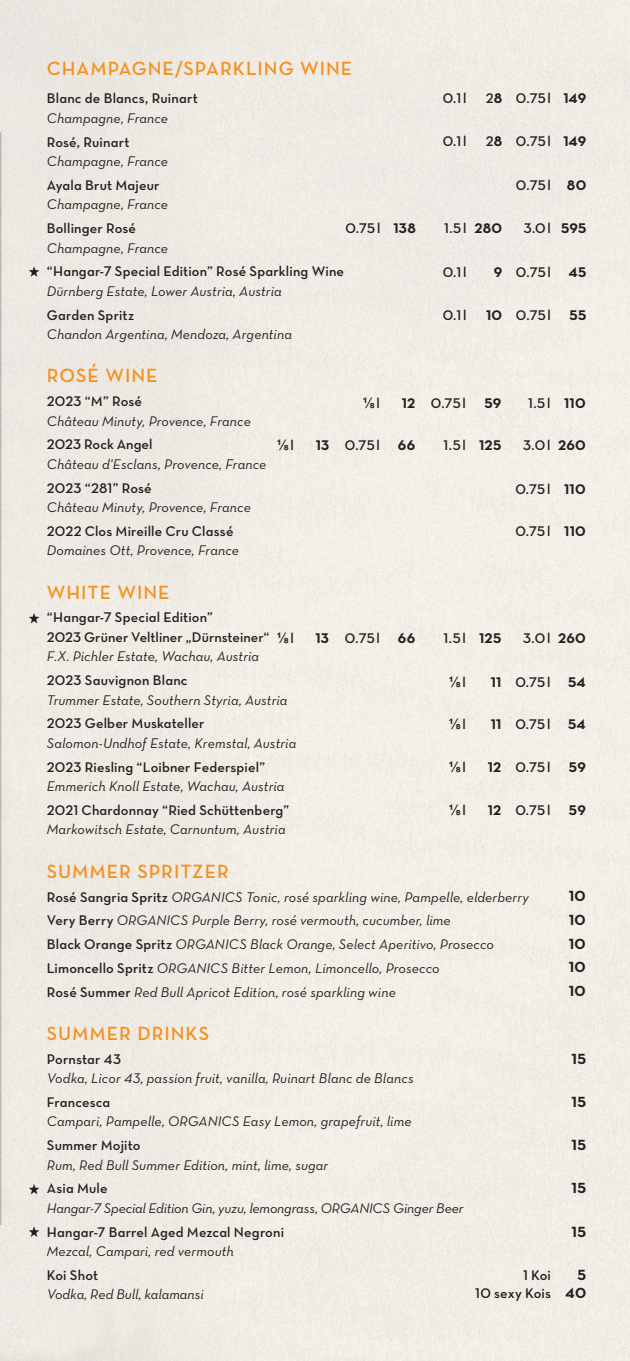
<style>
.page{position:relative;width:630px;height:1361px;background:#fff}
.page>*{position:absolute;margin:0;border:0;box-sizing:border-box;transform-origin:0 0}
.t1{font:19.5px "Neutra Text Demi Alt";letter-spacing:.05em;color:#f39220}
.t2{font:15px/23.7px "Neutra Text Bold Alt";letter-spacing:.035em;color:#231f20;text-align:justify}
.t3{font:14.25px/23.7px "Neutra Text Book Italic Alt";letter-spacing:.005em;color:#231f20}
.t4{font:14.25px/19.5px "Neutra Text Demi Alt";letter-spacing:.01em;color:#231f20}
.t5{font:700 14.25px "Arial";color:#231f20}
.t6{font:14.25px "Neutra Text Bold Alt";letter-spacing:.01em;color:#231f20}
.s1{font-family:"Neutra Text Demi Alt"}
.s2{font-family:"Neutra Text Bold Alt"}
.s3{font-family:"Neutra Text Demi Alt";font-weight:400}
.s4{font-family:"Neutra Text Bold Alt";font-size:15px}
</style>
<div class="page">
<div style="left:0;top:0;width:629px;height:1361px;background:#f0ece5"></div>
<svg style="left:29px;top:613px;width:10px;height:10px"></svg>
<svg style="left:29px;top:1183px;width:10px;height:11px"></svg>
<svg style="left:29px;top:1226px;width:10px;height:11px"></svg>
<svg style="left:29px;top:266px;width:10px;height:11px"></svg>
<h1 class="t1" style="left:47px;top:57px;width:307px">CHAMPAGNE/SPARKLING WINE</h1>
<p class="t4" style="left:47px;top:88px;width:152px">Blanc de Blancs, Ruinart</p>
<p class="t3" style="left:47px;top:106px;width:123px">Champagne, France</p>
<p class="t4" style="left:47px;top:132px;width:84px">Rosé, Ruinart</p>
<p class="t3" style="left:47px;top:149px;width:123px">Champagne, France</p>
<p class="t4" style="left:47px;top:175px;width:114px">Ayala Brut Majeur</p>
<p class="t3" style="left:47px;top:192px;width:123px">Champagne, France</p>
<p class="t4" style="left:47px;top:218px;width:91px">Bollinger Rosé</p>
<p class="t3" style="left:47px;top:236px;width:123px">Champagne, France</p>
<p class="t4" style="left:47px;top:261px;width:299px">“Hangar-7 Special Edition” Rosé Sparkling Wine</p>
<p class="t3" style="left:47px;top:279px;width:236px">Dürnberg Estate, Lower Austria, Austria</p>
<p class="t4" style="left:47px;top:305px;width:89px">Garden Spritz</p>
<p class="t3" style="left:47px;top:322px;width:246px">Chandon Argentina, Mendoza, Argentina</p>
<h1 class="t1" style="left:47px;top:364px;width:112px">ROSÉ WINE</h1>
<p class="t4" style="left:47px;top:391px;width:97px">2023 “M” Rosé</p>
<p class="t3" style="left:47px;top:409px;width:205px">Château Minuty, Provence, France</p>
<p class="t4" style="left:47px;top:434px;width:107px">2023 Rock Angel</p>
<p class="t3" style="left:47px;top:452px;width:221px">Château d'Esclans, Provence, France</p>
<p class="t4" style="left:47px;top:478px;width:106px">2023 “281” Rosé</p>
<p class="t3" style="left:47px;top:495px;width:205px">Château Minuty, Provence, France</p>
<p class="t4" style="left:47px;top:521px;width:188px">2022 Clos Mireille Cru Classé</p>
<p class="t3" style="left:47px;top:538px;width:194px">Domaines Ott, Provence, France</p>
<h1 class="t1" style="left:47px;top:580px;width:124px">WHITE WINE</h1>
<p class="t4" style="left:47px;top:607px;width:224px">“Hangar-7 Special Edition”<br>2023 Grüner Veltliner „Dürnsteiner“</p>
<p class="t3" style="left:47px;top:644px;width:214px">F.X. Pichler Estate, Wachau, Austria</p>
<p class="t4" style="left:47px;top:670px;width:142px">2023 Sauvignon Blanc</p>
<p class="t3" style="left:47px;top:688px;width:242px">Trummer Estate, Southern Styria, Austria</p>
<p class="t4" style="left:47px;top:713px;width:159px">2023 Gelber Muskateller</p>
<p class="t3" style="left:47px;top:731px;width:251px">Salomon-Undhof Estate, Kremstal, Austria</p>
<p class="t4" style="left:47px;top:757px;width:220px">2023 Riesling “Loibner Federspiel”</p>
<p class="t3" style="left:47px;top:774px;width:239px">Emmerich Knoll Estate, Wachau, Austria</p>
<p class="t4" style="left:47px;top:800px;width:244px">2021 Chardonnay “Ried Schüttenberg”</p>
<p class="t3" style="left:47px;top:817px;width:240px">Markowitsch Estate, Carnuntum, Austria</p>
<h1 class="t1" style="left:47px;top:859px;width:183px">SUMMER SPRITZER</h1>
<p class="t3" style="left:47px;top:884px;width:483px"><span class="s1">Rosé Sangria Spritz</span> ORGANICS Tonic, rosé sparkling wine, Pampelle, elderberry <span class="s1">Very Berry</span> ORGANICS Purple Berry, rosé vermouth, cucumber, lime<br><span class="s1">Black Orange Spritz</span> ORGANICS Black Orange, Select Aperitivo, Prosecco <span class="s1">Limoncello Spritz</span> ORGANICS Bitter Lemon, Limoncello, Prosecco<br><span class="s1">Rosé Summer</span> Red Bull Apricot Edition, rosé sparkling wine</p>
<h1 class="t1" style="left:47px;top:1021px;width:164px">SUMMER DRINKS</h1>
<p class="t4" style="left:47px;top:1048px;width:76px">Pornstar 43</p>
<p class="t3" style="left:47px;top:1066px;width:368px">Vodka, Licor 43, passion fruit, vanilla, Ruinart Blanc de Blancs</p>
<p class="t4" style="left:47px;top:1092px;width:65px">Francesca</p>
<p class="t3" style="left:47px;top:1109px;width:366px">Campari, Pampelle, ORGANICS Easy Lemon, grapefruit, lime</p>
<p class="t4" style="left:47px;top:1135px;width:95px">Summer Mojito</p>
<p class="t3" style="left:47px;top:1152px;width:283px">Rum, Red Bull Summer Edition, mint, lime, sugar</p>
<p class="t4" style="left:47px;top:1178px;width:62px">Asia Mule</p>
<p class="t3" style="left:47px;top:1196px;width:418px">Hangar-7 Special Edition Gin, yuzu, lemongrass, ORGANICS Ginger Beer</p>
<p class="t4" style="left:47px;top:1221px;width:238px">Hangar-7 Barrel Aged Mezcal Negroni</p>
<p class="t3" style="left:47px;top:1239px;width:188px">Mezcal, Campari, red vermouth</p>
<p class="t4" style="left:47px;top:1265px;width:53px">Koi Shot</p>
<p class="t3" style="left:47px;top:1282px;width:158px">Vodka, Red Bull, kalamansi</p>
<p class="t4" style="left:442px;top:88px;width:25px">0.1l</p>
<p class="t4" style="left:485px;top:88px;width:102px">2<span class="s2">8</span> 0.75l <span class="s2">149</span></p>
<p class="t4" style="left:442px;top:131px;width:25px">0.1l</p>
<p class="t4" style="left:485px;top:131px;width:102px">2<span class="s2">8</span> 0.75l <span class="s2">149</span></p>
<p class="t4" style="left:515px;top:175px;width:72px">0.75l <span class="s2">80</span></p>
<p class="t4" style="left:345px;top:218px;width:72px">0.75l <span class="s2">138</span></p>
<p class="t4" style="left:444px;top:218px;width:60px">1.5l <span class="s2">280</span></p>
<p class="t4" style="left:523px;top:218px;width:64px">3.0l <span class="s2">595</span></p>
<p class="t4" style="left:442px;top:262px;width:25px">0.1l</p>
<p class="t4" style="left:493px;top:262px;width:94px"><span class="s2">9</span> 0.75l <span class="s2">45</span></p>
<p class="t4" style="left:442px;top:305px;width:25px">0.1l</p>
<p class="t4" style="left:486px;top:305px;width:66px"><span class="s2">10</span> 0.75l</p>
<p class="t6" style="left:569px;top:307px;width:18px">55</p>
<p class="t5" style="left:363px;top:394px;width:19px">⅛<span class="s3">l</span></p>
<p class="t4" style="left:401px;top:393px;width:66px"><span class="s2">12</span> 0.75l</p>
<p class="t6" style="left:484px;top:395px;width:18px">59</p>
<p class="t4" style="left:528px;top:393px;width:59px">1.5l <span class="s2">110</span></p>
<p class="t5" style="left:276px;top:435px;width:19px">⅛<span class="s3">l</span></p>
<p class="t4" style="left:315px;top:435px;width:66px"><span class="s2">13</span> 0.75l</p>
<p class="t6" style="left:398px;top:436px;width:19px">66</p>
<p class="t4" style="left:443px;top:435px;width:59px">1.5l <span class="s2">125</span></p>
<p class="t4" style="left:523px;top:435px;width:64px">3.0l <span class="s2">260</span></p>
<p class="t4" style="left:515px;top:479px;width:72px">0.75l <span class="s2">110</span></p>
<p class="t4" style="left:515px;top:521px;width:72px">0.75l <span class="s2">110</span></p>
<p class="t5" style="left:276px;top:628px;width:19px">⅛<span class="s3">l</span></p>
<p class="t4" style="left:315px;top:628px;width:66px"><span class="s2">13</span> 0.75l</p>
<p class="t6" style="left:398px;top:629px;width:19px">66</p>
<p class="t4" style="left:443px;top:628px;width:59px">1.5l <span class="s2">125</span></p>
<p class="t4" style="left:523px;top:628px;width:64px">3.0l <span class="s2">260</span></p>
<p class="t5" style="left:448px;top:672px;width:19px">⅛<span class="s3">l</span></p>
<p class="t4" style="left:490px;top:672px;width:97px"><span class="s2">11</span> 0.75l <span class="s2">54</span></p>
<p class="t5" style="left:448px;top:715px;width:19px">⅛<span class="s3">l</span></p>
<p class="t4" style="left:490px;top:714px;width:97px"><span class="s2">11</span> 0.75l <span class="s2">54</span></p>
<p class="t5" style="left:448px;top:758px;width:19px">⅛<span class="s3">l</span></p>
<p class="t4" style="left:487px;top:757px;width:64px"><span class="s2">12</span> 0.75l</p>
<p class="t6" style="left:568px;top:758px;width:18px">59</p>
<p class="t5" style="left:448px;top:801px;width:19px">⅛<span class="s3">l</span></p>
<p class="t4" style="left:487px;top:800px;width:64px"><span class="s2">12</span> 0.75l</p>
<p class="t6" style="left:568px;top:801px;width:18px">59</p>
<p class="t2" style="left:568px;top:884px;width:19px">10<br>10<br>10<br>10<br>10</p>
<p class="t2" style="left:571px;top:1046px;width:16px">15</p>
<p class="t2" style="left:571px;top:1090px;width:16px">15</p>
<p class="t2" style="left:571px;top:1133px;width:16px">15</p>
<p class="t2" style="left:571px;top:1176px;width:16px">15</p>
<p class="t2" style="left:571px;top:1219px;width:16px">15</p>
<p class="t4" style="left:522px;top:1265px;width:29px">1 Koi</p>
<p class="t2" style="left:577px;top:1262px;width:10px">5</p>
<p class="t4" style="left:475px;top:1282px;width:112px">10 sexy Kois <span class="s4">40</span></p>
</div>
